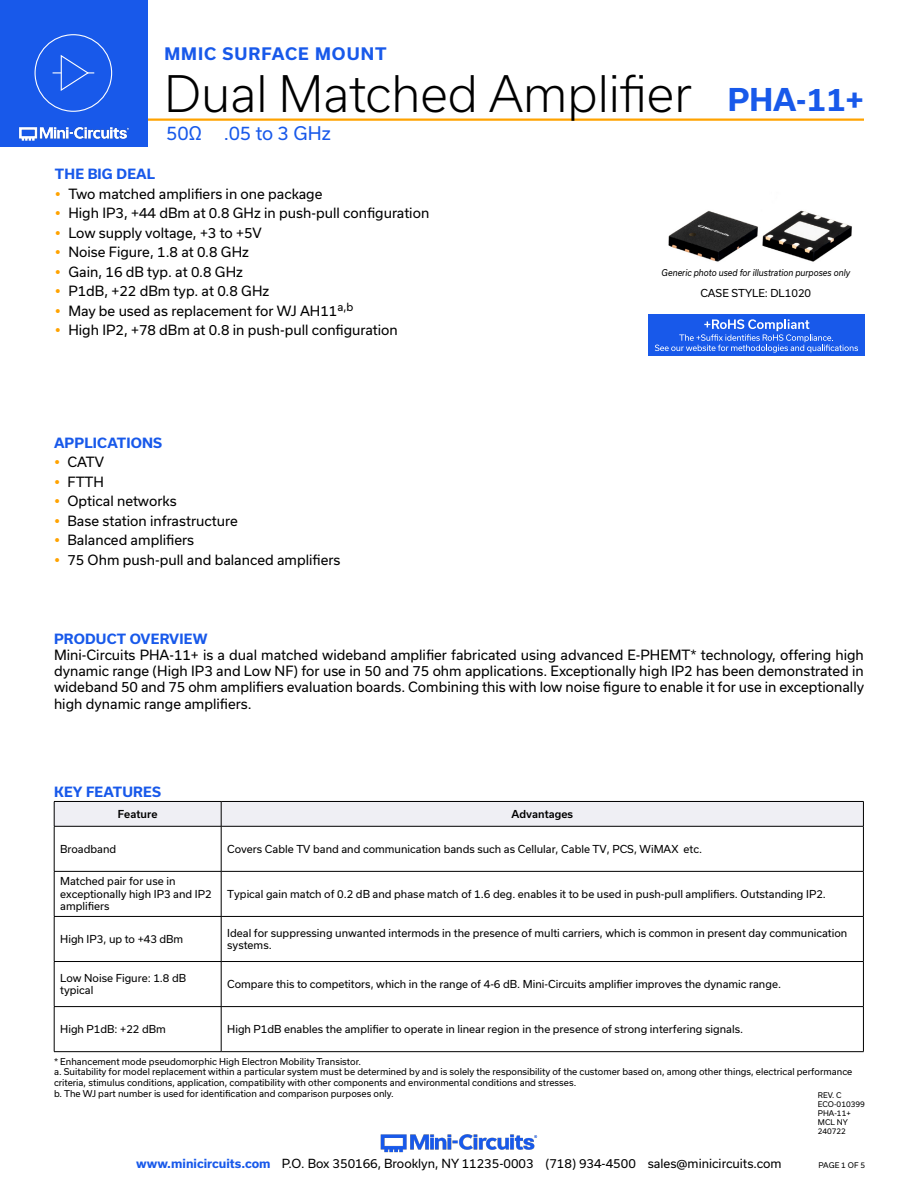
<style>
.page{position:relative;width:918px;height:1188px;background:#fff}
.page>*{position:absolute;margin:0;border:0;box-sizing:border-box;transform-origin:0 0}
.t1{font:300 48px "Usual";color:#000}
.t2{font:700 30px "Usual";color:#1859ea}
.t3{font:18px "Usual";color:#1859ea}
.t4{font:700 16.5px "Usual";letter-spacing:.065em;color:#1859ea}
.Regular_Copy{font:13.5px/16.2px "Usual";color:#000;text-align:justify}
.Blue_Headers{font:700 13.5px "Usual";letter-spacing:.015em;color:#1859ea}
.t5{font:12px "Usual";color:#000}
.Table_Body_Left_Justified{font:10.5px/12.6px "Usual";color:#000}
.Table_Header_Center{font:500 10.5px "Usual";color:#000}
.Case_style_text{font:10.5px "Usual";color:#000}
.Notes{font:9px/10.8px "Usual";color:#000}
.Generic_photo_text{font:italic 9px "Usual";color:#000;scale:.9 1}
.Revision{font:7.5px "Usual";color:#000}
.s1{font-weight:700;color:#1859ea}
</style>
<div class="page">
<hr style="left:129px;top:118px;width:735px;height:3px;background:#ffa300">
<div style="left:0;top:0;width:147px;height:147px;background:#1859ea"></div>
<hr style="left:917px;top:0;width:1px;height:147px;background:#1859ea">
<img style="left:19px;top:126px;width:110px;height:15px">
<div style="left:35px;top:34px;width:77px;height:78px;border:1px solid #fff;border-radius:50%"></div>
<svg style="left:53px;top:55px;width:41px;height:36px"></svg>
<img style="left:380px;top:1134px;width:158px;height:19px">
<svg style="left:54px;top:801px;width:810px;height:25px"></svg>
<hr style="left:54px;top:826px;width:167px;height:1px;background:#000">
<hr style="left:54px;top:826px;width:1px;height:45px;background:#000">
<hr style="left:221px;top:826px;width:643px;height:1px;background:#000">
<hr style="left:221px;top:826px;width:1px;height:45px;background:#000">
<hr style="left:863px;top:826px;width:1px;height:45px;background:#000">
<hr style="left:54px;top:871px;width:167px;height:1px;background:#000">
<hr style="left:54px;top:872px;width:1px;height:44px;background:#000">
<hr style="left:221px;top:871px;width:643px;height:1px;background:#000">
<hr style="left:221px;top:872px;width:1px;height:44px;background:#000">
<hr style="left:863px;top:872px;width:1px;height:44px;background:#000">
<hr style="left:54px;top:916px;width:167px;height:1px;background:#000">
<hr style="left:54px;top:917px;width:1px;height:44px;background:#000">
<hr style="left:221px;top:916px;width:643px;height:1px;background:#000">
<hr style="left:221px;top:917px;width:1px;height:44px;background:#000">
<hr style="left:863px;top:917px;width:1px;height:44px;background:#000">
<hr style="left:54px;top:961px;width:167px;height:1px;background:#000">
<hr style="left:54px;top:962px;width:1px;height:44px;background:#000">
<hr style="left:221px;top:961px;width:643px;height:1px;background:#000">
<hr style="left:221px;top:962px;width:1px;height:44px;background:#000">
<hr style="left:863px;top:962px;width:1px;height:44px;background:#000">
<hr style="left:54px;top:1006px;width:167px;height:1px;background:#000">
<hr style="left:54px;top:1007px;width:1px;height:44px;background:#000">
<hr style="left:221px;top:1006px;width:643px;height:1px;background:#000">
<hr style="left:221px;top:1007px;width:1px;height:44px;background:#000">
<hr style="left:863px;top:1007px;width:1px;height:44px;background:#000">
<hr style="left:54px;top:1051px;width:167px;height:1px;background:#000">
<hr style="left:221px;top:1051px;width:643px;height:1px;background:#000">
<img style="left:668px;top:210px;width:184px;height:52px">
<div style="left:649px;top:314px;width:216px;height:42px;background:#1859ea"></div>
<svg style="left:655px;top:319px;width:203px;height:34px"></svg>
<p class="t4" style="left:164px;top:45px;width:224px">MMIC SURFACE MOUNT</p>
<h1 class="t1" style="left:164px;top:66px;width:529px">Dual Matched Amplifier</h1>
<h3 class="t3" style="left:166px;top:123px;width:166px">50Ω .05 to 3 GHz</h3>
<h2 class="t2" style="left:728px;top:83px;width:138px">PHA-11+</h2>
<p class="Blue_Headers" style="left:55px;top:166px;width:102px">THE BIG DEAL</p>
<p class="Regular_Copy" style="left:68px;top:186px;width:256px">Two matched amplifiers in one package</p>
<p class="Regular_Copy" style="left:68px;top:205px;width:362px">High IP3, +44 dBm at 0.8 GHz in push-pull configuration</p>
<p class="Regular_Copy" style="left:68px;top:225px;width:195px">Low supply voltage, +3 to +5V</p>
<p class="Regular_Copy" style="left:68px;top:244px;width:182px">Noise Figure, 1.8 at 0.8 GHz</p>
<p class="Regular_Copy" style="left:68px;top:264px;width:176px">Gain, 16 dB typ. at 0.8 GHz</p>
<p class="Regular_Copy" style="left:68px;top:283px;width:202px">P1dB, +22 dBm typ. at 0.8 GHz</p>
<p class="Regular_Copy" style="left:68px;top:303px;width:287px">May be used as replacement for WJ AH11<sup>a,b</sup></p>
<p class="Regular_Copy" style="left:68px;top:322px;width:331px">High IP2, +78 dBm at 0.8 in push-pull configuration</p>
<p class="Blue_Headers" style="left:54px;top:435px;width:110px">APPLICATIONS</p>
<p class="Regular_Copy" style="left:68px;top:454px;width:38px">CATV</p>
<p class="Regular_Copy" style="left:68px;top:474px;width:38px">FTTH</p>
<p class="Regular_Copy" style="left:68px;top:493px;width:111px">Optical networks</p>
<p class="Regular_Copy" style="left:68px;top:513px;width:172px">Base station infrastructure</p>
<p class="Regular_Copy" style="left:68px;top:532px;width:128px">Balanced amplifiers</p>
<p class="Regular_Copy" style="left:68px;top:552px;width:274px">75 Ohm push-pull and balanced amplifiers</p>
<p class="Generic_photo_text" style="left:662px;top:267px;width:211px">Generic photo used for illustration purposes only</p>
<p class="Case_style_text" style="left:700px;top:287px;width:112px">CASE STYLE: DL1020</p>
<p class="Blue_Headers" style="left:54px;top:631px;width:155px">PRODUCT OVERVIEW</p>
<p class="Regular_Copy" style="left:54px;top:647px;width:812px">Mini-Circuits PHA-11+ is a dual matched wideband amplifier fabricated using advanced E-PHEMT* technology, offering high dynamic range (High IP3 and Low NF) for use in 50 and 75 ohm applications. Exceptionally high IP2 has been demonstrated in wideband 50 and 75 ohm amplifiers evaluation boards. Combining this with low noise figure to enable it for use in exceptionally high dynamic range amplifiers.</p>
<p class="Blue_Headers" style="left:54px;top:784px;width:108px">KEY FEATURES</p>
<p class="Table_Header_Center" style="left:118px;top:808px;width:41px">Feature</p>
<p class="Table_Header_Center" style="left:512px;top:808px;width:63px">Advantages</p>
<p class="Table_Body_Left_Justified" style="left:60px;top:843px;width:58px">Broadband</p>
<p class="Table_Body_Left_Justified" style="left:227px;top:843px;width:476px">Covers Cable TV band and communication bands such as Cellular, Cable TV, PCS, WiMAX etc.</p>
<p class="Table_Body_Left_Justified" style="left:60px;top:875px;width:117px">Matched pair for use in</p>
<p class="Table_Body_Left_Justified" style="left:60px;top:888px;width:153px">exceptionally high IP3 and IP2</p>
<p class="Table_Body_Left_Justified" style="left:60px;top:900px;width:51px">amplifiers</p>
<p class="Table_Body_Left_Justified" style="left:227px;top:888px;width:600px">Typical gain match of 0.2 dB and phase match of 1.6 deg. enables it to be used in push-pull amplifiers. Outstanding IP2.</p>
<p class="Table_Body_Left_Justified" style="left:60px;top:933px;width:125px">High IP3, up to +43 dBm</p>
<p class="Table_Body_Left_Justified" style="left:227px;top:926px;width:622px">Ideal for suppressing unwanted intermods in the presence of multi carriers, which is common in present day communication systems.</p>
<p class="Table_Body_Left_Justified" style="left:60px;top:971px;width:128px">Low Noise Figure: 1.8 dB typical</p>
<p class="Table_Body_Left_Justified" style="left:227px;top:978px;width:555px">Compare this to competitors, which in the range of 4-6 dB. Mini-Circuits amplifier improves the dynamic range.</p>
<p class="Table_Body_Left_Justified" style="left:60px;top:1023px;width:107px">High P1dB: +22 dBm</p>
<p class="Table_Body_Left_Justified" style="left:227px;top:1023px;width:517px">High P1dB enables the amplifier to operate in linear region in the presence of strong interfering signals.</p>
<p class="Notes" style="left:54px;top:1056px;width:309px">* Enhancement mode pseudomorphic High Electron Mobility Transistor.</p>
<p class="Notes" style="left:54px;top:1067px;width:800px">a. Suitability for model replacement within a particular system must be determined by and is solely the responsibility of the customer based on, among other things, electrical performance criteria, stimulus conditions, application, compatibility with other components and environmental conditions and stresses.</p>
<p class="Notes" style="left:54px;top:1088px;width:341px">b. The WJ part number is used for identification and comparison purposes only.</p>
<p class="Revision" style="left:818px;top:1091px;width:25px">REV. C</p>
<p class="Revision" style="left:818px;top:1100px;width:48px">ECO-010399</p>
<p class="Revision" style="left:818px;top:1109px;width:34px">PHA-11+</p>
<p class="Revision" style="left:818px;top:1118px;width:31px">MCL NY</p>
<p class="Revision" style="left:818px;top:1127px;width:30px">240722</p>
<p class="t5" style="left:136px;top:1157px;width:647px"><span class="s1">www.minicircuits.com</span> P.O. Box 350166, Brooklyn, NY 11235-0003 (718) 934-4500 sales@minicircuits.com</p>
<p class="Revision" style="left:819px;top:1161px;width:48px">PAGE 1 OF 5</p>
</div>
